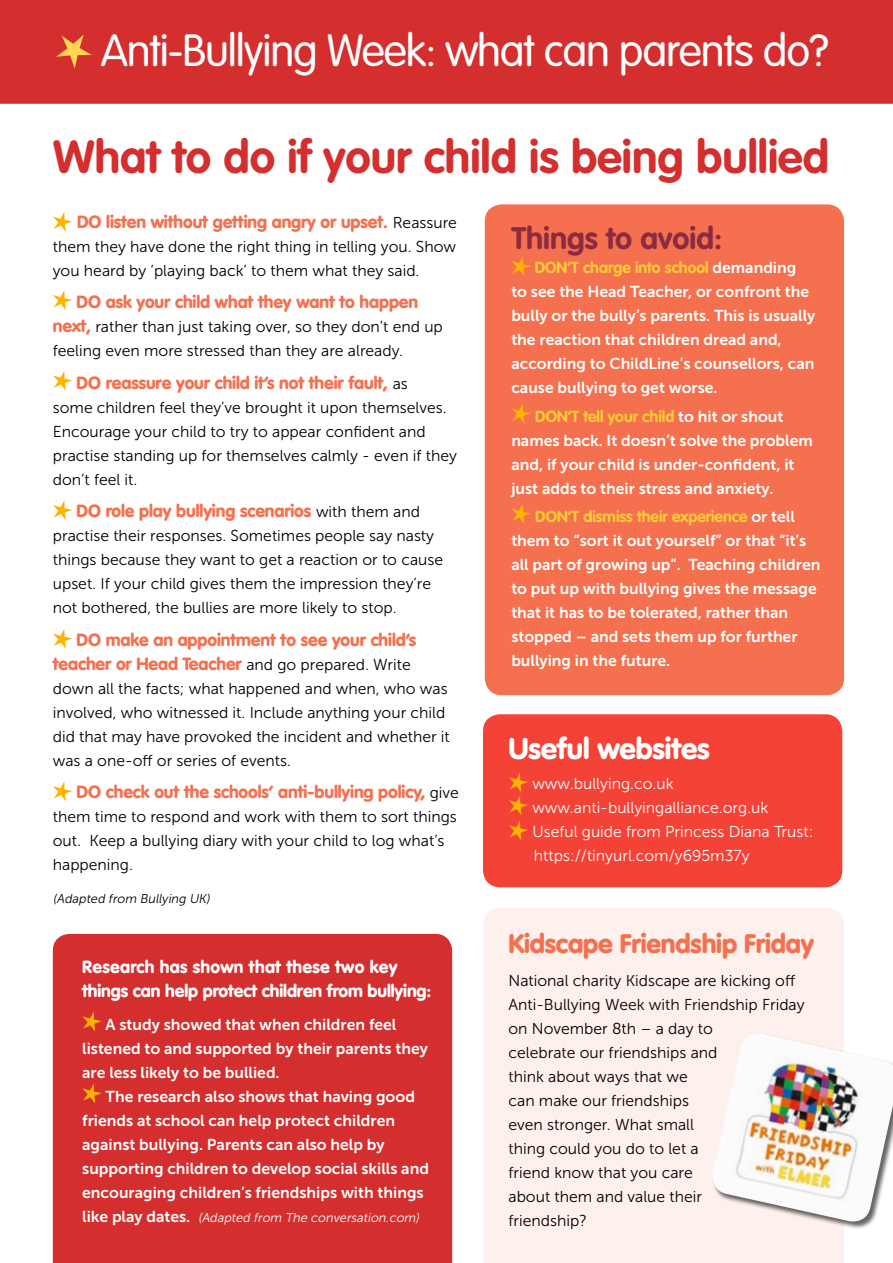
<style>
.page{position:relative;width:893px;height:1263px;background:#fff}
.page>*{position:absolute;margin:0;border:0;box-sizing:border-box;transform-origin:0 0}
.t1{font:700 45.75px "VAG Rounded Std";color:#d42e2e}
.t2{font:300 44.4px "VAG Rounded Std";letter-spacing:-.025em;color:#fff}
.t3{font:700 30.75px "VAG Rounded Std";color:#8b2b41}
.t4{font:900 29.4px "VAG Rounded Std";letter-spacing:-.005em;color:#fff}
.t5{font:900 26.4px "VAG Rounded Std";letter-spacing:-.005em;color:#f5704f}
.t6{font:900 17.4px/24px "VAG Rounded Std";letter-spacing:-.005em;color:#f5704f}
.t7{font:900 17.4px/24px "VAG Rounded Std";letter-spacing:-.005em;color:#fff}
.t8{font:15.75px/24px "Museo Sans 300";color:#000}
.t9{font:15.75px/24px "Museo Sans 700";color:#fff}
.t10{font:15.75px/24px "Museo Sans 300";color:#fff}
.t11{font:700 15.75px "VAG Rounded Std";color:#fecc36}
.t12{font:italic 12.75px "Museo Sans 300";color:#fff}
.t13{font:italic 12.75px "Museo Sans 300";color:#000}
.s1{font-family:"Museo Sans 300";font-weight:400;font-size:15.75px;color:#000}
.s2{font-family:"VAG Rounded Std";font-weight:900;font-size:17.4px;color:#f5704f}
.s3{font-family:"Museo Sans 700";font-style:normal;font-size:15.75px}
.s4{font-family:"Museo Sans 700";font-weight:400;color:#fff}
</style>
<div class="page">
<div style="left:483px;top:908px;width:361px;height:355px;background:#fef0ed"></div>
<div style="left:53px;top:934px;width:399px;height:329px;background:#d42e2e"></div>
<div style="left:0;top:0;width:893px;height:104px;background:#d42e2e"></div>
<div style="left:485px;top:204px;width:359px;height:491px;background:#f5704f;border-radius:17px"></div>
<svg style="left:56px;top:35px;width:36px;height:34px"></svg>
<svg style="left:53px;top:212px;width:19px;height:20px"></svg>
<svg style="left:53px;top:290px;width:19px;height:20px"></svg>
<svg style="left:53px;top:371px;width:19px;height:20px"></svg>
<svg style="left:53px;top:500px;width:19px;height:20px"></svg>
<svg style="left:53px;top:629px;width:19px;height:20px"></svg>
<svg style="left:53px;top:781px;width:19px;height:20px"></svg>
<svg style="left:511px;top:257px;width:20px;height:19px"></svg>
<svg style="left:511px;top:404px;width:20px;height:20px"></svg>
<svg style="left:511px;top:504px;width:20px;height:20px"></svg>
<svg style="left:82px;top:1011px;width:20px;height:21px"></svg>
<svg style="left:82px;top:1083px;width:20px;height:21px"></svg>
<div style="left:483px;top:714px;width:359px;height:173px;background:#f54236;border-radius:17px"></div>
<svg style="left:509px;top:773px;width:19px;height:68px"></svg>
<div style="left:712px;top:1033px;width:181px;height:196px;background:#000;opacity:.6"></div>
<img style="left:709px;top:1033px;width:184px;height:192px">
<h2 class="t2" style="left:101px;top:25px;width:730px">Anti-Bullying Week: what can parents do?</h2>
<h1 class="t1" style="left:53px;top:130px;width:777px">What to do if your child is being bullied</h1>
<p class="t6" style="left:77px;top:210px;width:381px">DO listen without getting angry or upset. <span class="s1">Reassure</span></p>
<p class="t8" style="left:53px;top:234px;width:405px">them they have done the right thing in telling you. Show you heard by ‘playing back’ to them what they said.</p>
<p class="t6" style="left:77px;top:291px;width:343px">DO ask your child what they want to happen</p>
<p class="t8" style="left:53px;top:315px;width:392px"><span class="s2">next,</span> rather than just taking over, so they don’t end up feeling even more stressed than they are already.</p>
<p class="t6" style="left:77px;top:371px;width:333px">DO reassure your child it’s not their fault, <span class="s1">as</span></p>
<p class="t8" style="left:53px;top:395px;width:406px">some children feel they’ve brought it upon themselves.<br>Encourage your child to try to appear confident and practise standing up for themselves calmly - even if they don’t feel it.</p>
<p class="t6" style="left:77px;top:500px;width:345px">DO role play bullying scenarios <span class="s1">with them and</span></p>
<p class="t8" style="left:53px;top:524px;width:392px">practise their responses. Sometimes people say nasty things because they want to get a reaction or to cause upset. If your child gives them the impression they’re not bothered, the bullies are more likely to stop.</p>
<p class="t6" style="left:53px;top:628px;width:365px;text-indent:24px">DO make an appointment to see your child’s teacher or Head Teacher <span class="s1">and go prepared. Write</span></p>
<p class="t8" style="left:53px;top:676px;width:399px">down all the facts; what happened and when, who was involved, who witnessed it. Include anything your child did that may have provoked the incident and whether it was a one-off or series of events.</p>
<p class="t6" style="left:77px;top:781px;width:384px">DO check out the schools’ anti-bullying policy, <span class="s1">give</span></p>
<p class="t8" style="left:53px;top:805px;width:406px">them time to respond and work with them to sort things out. Keep a bullying diary with your child to log what’s happening.</p>
<p class="t13" style="left:53px;top:891px;width:161px">(Adapted from Bullying UK)</p>
<p class="t7" style="left:82px;top:955px;width:351px">Research has shown that these two key things can help protect children from bullying:</p>
<p class="t9" style="left:82px;top:1012px;width:347px;text-indent:23px">A study showed that when children feel listened to and supported by their parents they are less likely to be bullied.</p>
<p class="t9" style="left:82px;top:1084px;width:348px;text-indent:23px">The research also shows that having good friends at school can help protect children against bullying. Parents can also help by supporting children to develop social skills and encouraging children’s friendships with things</p>
<p class="t12" style="left:82px;top:1210px;width:341px"><span class="s3">l i ke p l a y d a t e s .</span> (Adapted from The conversation.com)</p>
<h3 class="t3" style="left:511px;top:220px;width:212px">Things to avoid:</h3>
<p class="t11" style="left:535px;top:259px;width:263px">DON’T charge into school <span class="s4">demanding</span></p>
<p class="t9" style="left:511px;top:280px;width:306px">to see the Head Teacher, or confront the bully or the bully’s parents. This is usually the reaction that children dread and, according to ChildLine’s counsellors, can cause bullying to get worse.</p>
<p class="t11" style="left:535px;top:407px;width:250px">DON’T tell your child <span class="s4">to hit or shout</span></p>
<p class="t9" style="left:511px;top:428px;width:303px">names back. It doesn’t solve the problem and, if your child is under-confident, it just adds to their stress and anxiety.</p>
<p class="t11" style="left:535px;top:507px;width:261px">DON’T dismiss their experience <span class="s4">or tell</span></p>
<p class="t9" style="left:511px;top:528px;width:311px">them to “sort it out yourself” or that “it’s all part of growing up”. Teaching children to put up with bullying gives the message that it has to be tolerated, rather than stopped – and sets them up for further bullying in the future.</p>
<h3 class="t4" style="left:508px;top:731px;width:203px">Useful websites</h3>
<p class="t10" style="left:532px;top:772px;width:283px">www.bullying.co.uk www.anti-bullyingalliance.org.uk Useful guide from Princess Diana Trust: https://tinyurl.com/y695m37y</p>
<h3 class="t5" style="left:508px;top:928px;width:307px">Kidscape Friendship Friday</h3>
<p class="t8" style="left:508px;top:968px;width:298px">National charity Kidscape are kicking off<br>Anti-Bullying Week with Friendship Friday on November 8th – a day to<br>celebrate our friendships and<br>think about ways that we<br>can make our friendships<br>even stronger. What small<br>thing could you do to let a<br>friend know that you care<br>about them and value their<br>friendship?</p>
</div>
